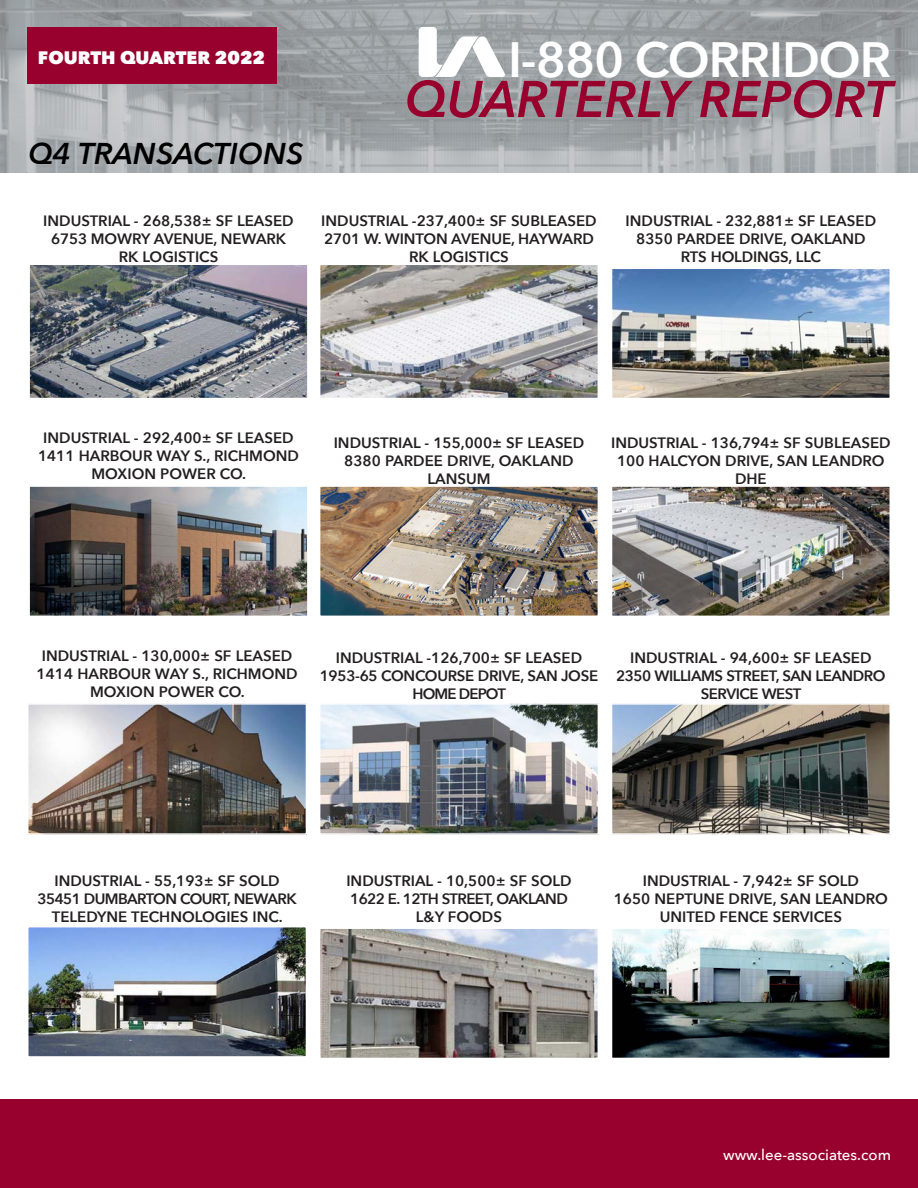
<style>
.page{position:relative;width:918px;height:1188px;background:#fff}
.page>*{position:absolute;margin:0;border:0;box-sizing:border-box;transform-origin:0 0}
.t1{font:italic 600 51px "Avenir Next";color:#98012d}
.t2{font:600 49.5px "Avenir Next";letter-spacing:-.02em;color:#fff}
.t3{font:italic 600 30px "Avenir Next";color:#000}
.t4{font:800 18px "Avenir Next";color:#fff}
.Data{font:600 15px "Avenir Next";color:#231f20}
.Data-2{font:600 15px "Avenir Next";letter-spacing:-.04em;color:#231f20}
.Data-3{font:600 15px "Avenir Next";letter-spacing:-.03em;color:#231f20}
.Data-4{font:600 15px "Avenir Next";letter-spacing:-.02em;color:#231f20}
.t5{font:500 15px "Avenir Next";color:#fff}
.Data-5{font:600 15px "Avenir Next";letter-spacing:-.06em;color:#231f20}
</style>
<div class="page">
<div style="left:0;top:1100px;width:918px;height:88px;background:#98012d"></div>
<svg style="left:0;top:0;width:918px;height:173px;background:#a2a6a9"></svg>
<svg style="left:419px;top:27px;width:87px;height:50px"></svg>
<div style="left:27px;top:27px;width:249px;height:56px;background:#98012d"></div>
<img style="left:614px;top:488px;width:274px;height:126px">
<div style="left:611px;top:485px;width:280px;height:132px;border:2px solid #fff"></div>
<img style="left:31px;top:488px;width:275px;height:126px">
<div style="left:28px;top:485px;width:281px;height:132px;border:2px solid #fff"></div>
<img style="left:322px;top:488px;width:274px;height:126px">
<div style="left:319px;top:485px;width:280px;height:132px;border:2px solid #fff"></div>
<img style="left:614px;top:706px;width:274px;height:126px">
<div style="left:611px;top:703px;width:280px;height:132px;border:2px solid #fff"></div>
<img style="left:322px;top:706px;width:274px;height:126px">
<div style="left:319px;top:703px;width:280px;height:132px;border:2px solid #fff"></div>
<img style="left:30px;top:929px;width:274px;height:126px">
<div style="left:27px;top:926px;width:280px;height:132px;border:2px solid #fff"></div>
<img style="left:614px;top:930px;width:274px;height:126px">
<div style="left:611px;top:927px;width:280px;height:132px;border:2px solid #fff"></div>
<img style="left:322px;top:930px;width:274px;height:126px">
<div style="left:319px;top:927px;width:280px;height:132px;border:2px solid #fff"></div>
<img style="left:322px;top:267px;width:274px;height:129px">
<div style="left:319px;top:264px;width:280px;height:135px;border:2px solid #fff"></div>
<img style="left:614px;top:271px;width:274px;height:125px">
<div style="left:611px;top:268px;width:280px;height:131px;border:2px solid #fff"></div>
<img style="left:30px;top:706px;width:274px;height:126px">
<div style="left:27px;top:703px;width:280px;height:132px;border:2px solid #fff"></div>
<img style="left:31px;top:267px;width:275px;height:129px">
<div style="left:28px;top:264px;width:281px;height:135px;border:2px solid #fff"></div>
<p class="t4" style="left:38px;top:47px;width:229px">FOURTH QUARTER 2022</p>
<p class="t3" style="left:28px;top:128px;width:277px">Q4 TRANSACTIONS</p>
<h2 class="t2" style="left:508px;top:17px;width:384px">I-880 CORRIDOR</h2>
<h1 class="t1" style="left:405px;top:56px;width:489px">QUARTERLY REPORT</h1>
<p class="Data" style="left:43px;top:208px;width:252px">INDUSTRIAL - 268,538± SF LEASED</p>
<p class="Data" style="left:51px;top:226px;width:237px">6753 MOWRY AVENUE, NEWARK</p>
<p class="Data" style="left:119px;top:244px;width:101px">RK LOGISTICS</p>
<p class="Data" style="left:321px;top:208px;width:277px">INDUSTRIAL -237,400± SF SUBLEASED</p>
<p class="Data" style="left:324px;top:226px;width:271px">2701 W. WINTON AVENUE, HAYWARD</p>
<p class="Data" style="left:409px;top:244px;width:101px">RK LOGISTICS</p>
<p class="Data" style="left:626px;top:208px;width:252px">INDUSTRIAL - 232,881± SF LEASED</p>
<p class="Data" style="left:636px;top:226px;width:231px">8350 PARDEE DRIVE, OAKLAND</p>
<p class="Data" style="left:681px;top:244px;width:142px">RTS HOLDINGS, LLC</p>
<p class="Data" style="left:43px;top:425px;width:252px">INDUSTRIAL - 292,400± SF LEASED</p>
<p class="Data" style="left:38px;top:443px;width:262px">1411 HARBOUR WAY S., RICHMOND</p>
<p class="Data" style="left:91px;top:461px;width:156px">MOXION POWER CO.</p>
<p class="Data" style="left:334px;top:429px;width:252px">INDUSTRIAL - 155,000± SF LEASED</p>
<p class="Data" style="left:344px;top:447px;width:231px">8380 PARDEE DRIVE, OAKLAND</p>
<p class="Data" style="left:427px;top:465px;width:65px">LANSUM</p>
<p class="Data" style="left:611px;top:429px;width:281px">INDUSTRIAL - 136,794± SF SUBLEASED</p>
<p class="Data" style="left:617px;top:447px;width:269px">100 HALCYON DRIVE, SAN LEANDRO</p>
<p class="Data" style="left:735px;top:465px;width:33px">DHE</p>
<p class="Data" style="left:42px;top:643px;width:252px">INDUSTRIAL - 130,000± SF LEASED</p>
<p class="Data" style="left:37px;top:661px;width:262px">1414 HARBOUR WAY S., RICHMOND</p>
<p class="Data" style="left:90px;top:679px;width:156px">MOXION POWER CO.</p>
<p class="Data" style="left:336px;top:645px;width:248px">INDUSTRIAL -126,700± SF LEASED</p>
<p class="Data-4" style="left:320px;top:663px;width:280px">1953-65 CONCOURSE DRIVE, SAN JOSE</p>
<p class="Data-5" style="left:412px;top:681px;width:95px">HOME DEPOT</p>
<p class="Data" style="left:630px;top:645px;width:243px">INDUSTRIAL - 94,600± SF LEASED</p>
<p class="Data-3" style="left:616px;top:663px;width:271px">2350 WILLIAMS STREET, SAN LEANDRO</p>
<p class="Data-3" style="left:701px;top:681px;width:102px">SERVICE WEST</p>
<p class="Data" style="left:55px;top:868px;width:227px">INDUSTRIAL - 55,193± SF SOLD</p>
<p class="Data-2" style="left:38px;top:886px;width:261px">35451 DUMBARTON COURT, NEWARK</p>
<p class="Data" style="left:52px;top:904px;width:232px">TELEDYNE TECHNOLOGIES INC.</p>
<p class="Data" style="left:346px;top:868px;width:227px">INDUSTRIAL - 10,500± SF SOLD</p>
<p class="Data-2" style="left:350px;top:886px;width:219px">1622 E. 12TH STREET, OAKLAND</p>
<p class="Data" style="left:416px;top:904px;width:88px">L&amp;Y FOODS</p>
<p class="Data" style="left:643px;top:868px;width:218px">INDUSTRIAL - 7,942± SF SOLD</p>
<p class="Data" style="left:614px;top:886px;width:276px">1650 NEPTUNE DRIVE, SAN LEANDRO</p>
<p class="Data" style="left:660px;top:904px;width:184px">UNITED FENCE SERVICES</p>
<p class="t5" style="left:723px;top:1142px;width:169px">www.lee-associates.com</p>
</div>
